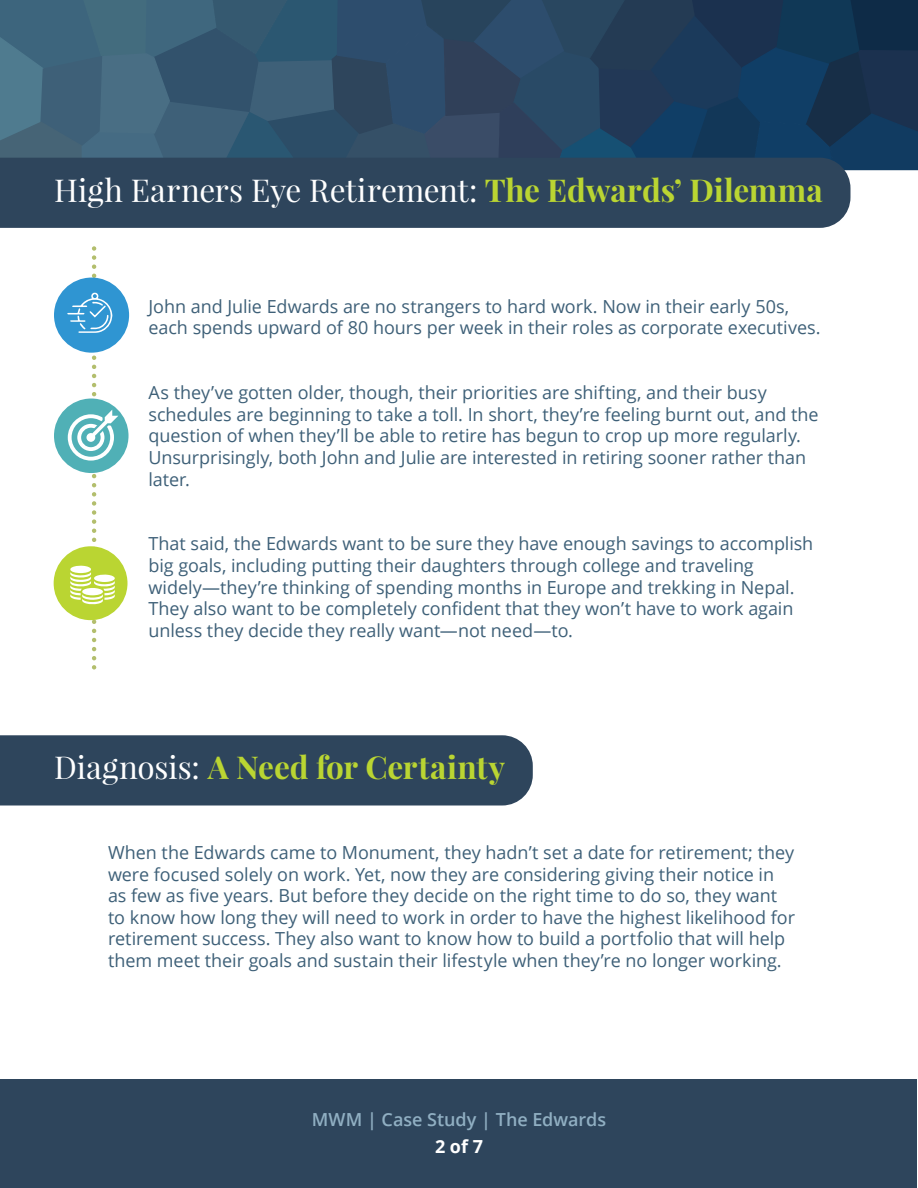
<style>
.page{position:relative;width:918px;height:1188px;background:#fff}
.page>*{position:absolute;margin:0;border:0;box-sizing:border-box;transform-origin:0 0}
.t1{font:31.5px "Playfair Display";color:#fff}
.t2{font:700 31.5px "Playfair Display";color:#bad532}
.t3{font:18px/21.6px "Open Sans";letter-spacing:-.005em;color:#3e6078}
.t4{font:600 18px "Open Sans";color:#90afc2}
.t5{font:700 18px "Open Sans";color:#fff}
.s1{font-weight:700;color:#bad532}
.s2{font-weight:400;color:#fff}
</style>
<div class="page">
<svg style="left:0;top:0;width:918px;height:170px;background:#2b4c67"></svg>
<div style="left:1px;top:1079px;width:916px;height:108px;background:#2e455c"></div>
<div style="left:0;top:735px;width:533px;height:71px;background:#2e455c"></div>
<div style="left:0;top:158px;width:851px;height:70px;background:#2e455c"></div>
<div style="left:54px;top:546px;width:74px;height:74px;background:#bad532;border-radius:50%"></div>
<div style="left:54px;top:399px;width:75px;height:74px;background:#50b0b6;border-radius:50%"></div>
<div style="left:54px;top:278px;width:75px;height:75px;background:#2f95d2;border-radius:50%"></div>
<svg style="left:67px;top:258px;width:54px;height:410px"></svg>
<h1 class="t1" style="left:54px;top:171px;width:770px">High Earners Eye Retirement: <span class="s1">The Edwards’ Dilemma</span></h1>
<p class="t3" style="left:148px;top:295px;width:674px">John and Julie Edwards are no strangers to hard work. Now in their early 50s, each spends upward of 80 hours per week in their roles as corporate executives.</p>
<p class="t3" style="left:148px;top:381px;width:672px">As they’ve gotten older, though, their priorities are shifting, and their busy schedules are beginning to take a toll. In short, they’re feeling burnt out, and the question of when they’ll be able to retire has begun to crop up more regularly.<br>Unsurprisingly, both John and Julie are interested in retiring sooner rather than later.</p>
<p class="t3" style="left:148px;top:533px;width:666px">That said, the Edwards want to be sure they have enough savings to accomplish big goals, including putting their daughters through college and traveling widely—they’re thinking of spending months in Europe and trekking in Nepal.<br>They also want to be completely confident that they won’t have to work again unless they decide they really want—not need—to.</p>
<h1 class="t2" style="left:54px;top:748px;width:453px"><span class="s2">Diagnosis:</span> A Need for Certainty</h1>
<p class="t3" style="left:108px;top:841px;width:689px">When the Edwards came to Monument, they hadn’t set a date for retirement; they were focused solely on work. Yet, now they are considering giving their notice in as few as five years. But before they decide on the right time to do so, they want to know how long they will need to work in order to have the highest likelihood for retirement success. They also want to know how to build a portfolio that will help them meet their goals and sustain their lifestyle when they’re no longer working.</p>
<p class="t4" style="left:312px;top:1107px;width:296px">MWM | Case Study | The Edwards</p>
<p class="t5" style="left:435px;top:1133px;width:49px">2 of 7</p>
</div>
